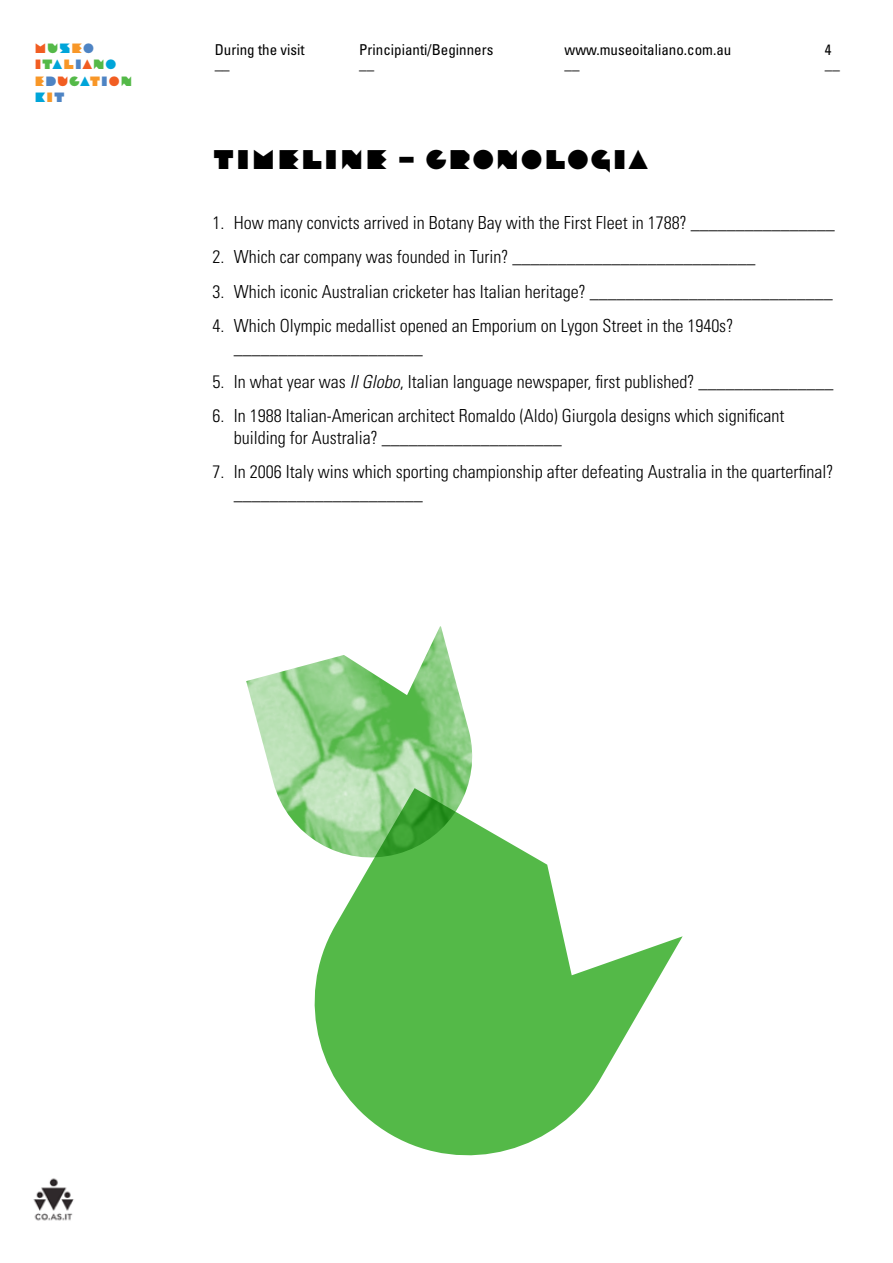
<style>
.page{position:relative;width:893px;height:1263px;background:#fff}
.page>*{position:absolute;margin:0;border:0;box-sizing:border-box;transform-origin:0 0}
.t1{font:27px "Museo Italiano";color:#000}
.t2{font:300 condensed 18px/21.6px "Univers";color:#000}
.t3{font:condensed 15px/20.7px "Univers";color:#000}
.t4{font:13.5px/16.5px "Museo Italiano";color:#f15d22}
.s1{color:#54b948}
.s2{color:#00a5d9}
.s3{color:#f89728}
.s4{color:#4e84c4}
.s5{font-style:italic}
</style>
<div class="page">
<img style="left:33px;top:1178px;width:41px;height:43px">
<img style="left:246px;top:626px;width:227px;height:195px">
<svg style="left:293px;top:788px;width:390px;height:368px;fill:#54b948"></svg>
<p class="t4" style="left:34px;top:39px;width:100px">M<span class="s1">U</span><span class="s2">S</span><span class="s3">E</span><span class="s4">O<br></span>I<span class="s1">T</span><span class="s2">A</span><span class="s3">L</span><span class="s4">I</span>A<span class="s1">N</span><span class="s2">O<br></span><span class="s3">E</span><span class="s4">D</span>U<span class="s1">C</span><span class="s2">A</span><span class="s3">T</span><span class="s4">I</span>O<span class="s1">N<br></span><span class="s2">K</span><span class="s3">I</span><span class="s4">T</span></p>
<p class="t3" style="left:215px;top:39px;width:91px">During the visit ––</p>
<p class="t3" style="left:359px;top:39px;width:136px">Principianti/Beginners ––</p>
<p class="t3" style="left:564px;top:39px;width:168px">www.museoitaliano.com.au ––</p>
<p class="t3" style="left:825px;top:39px;width:16px">4 ––</p>
<h1 class="t1" style="left:213px;top:142px;width:438px">TIMELINE – CRONOLOGIA</h1>
<p class="t2" style="left:213px;top:212px;width:624px">1. How many convicts arrived in Botany Bay with the First Fleet in 1788? ________________</p>
<p class="t2" style="left:213px;top:246px;width:544px">2. Which car company was founded in Turin? ___________________________</p>
<p class="t2" style="left:213px;top:281px;width:622px">3. Which iconic Australian cricketer has Italian heritage? ___________________________</p>
<p class="t2" style="left:234px;top:315px;width:501px;text-indent:-21px">4. Which Olympic medallist opened an Emporium on Lygon Street in the 1940s? _____________________</p>
<p class="t2" style="left:213px;top:371px;width:622px">5. In what year was <span class="s5">Il Globo</span>, Italian language newspaper, first published? _______________</p>
<p class="t2" style="left:234px;top:405px;width:552px;text-indent:-21px">6. In 1988 Italian-American architect Romaldo (Aldo) Giurgola designs which significant building for Australia? ____________________</p>
<p class="t2" style="left:234px;top:461px;width:601px;text-indent:-21px">7. In 2006 Italy wins which sporting championship after defeating Australia in the quarterfinal? _____________________</p>
</div>
